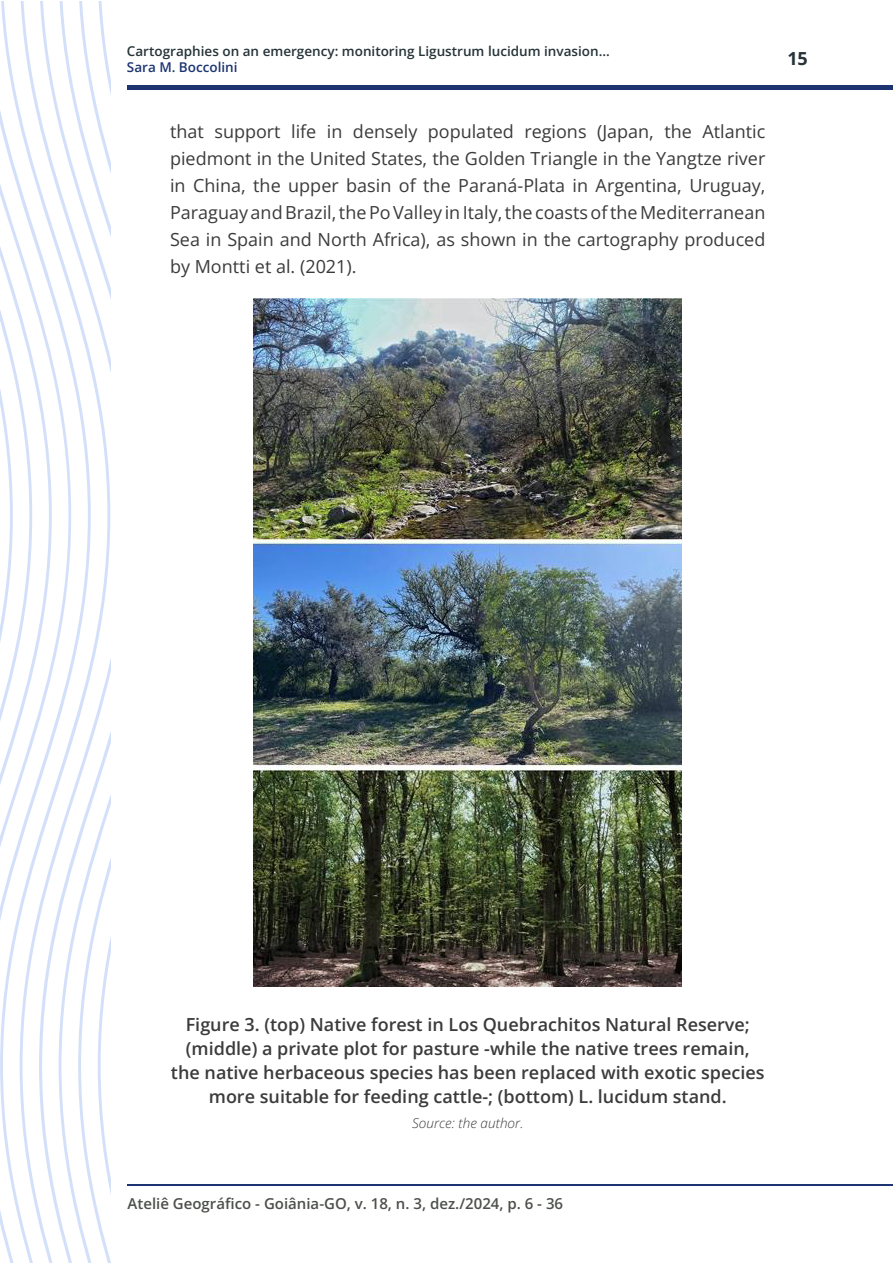
<style>
.page{position:relative;width:893px;height:1263px;background:#fff}
.page>*{position:absolute;margin:0;border:0;box-sizing:border-box;transform-origin:0 0}
.t1{font:18px/27px "Open Sans";color:#3c3b3b;text-align:justify}
.t2{font:600 18px/24px "Open Sans";color:#3c3b3b;text-align:center}
.t3{font:700 18px "Open Sans";color:#263338}
.t4{font:600 15px "Open Sans";color:#4c4f4a}
.t5{font:600 13.5px "Open Sans";color:#263338}
.t6{font:italic 300 13.5px "Open Sans";color:#3c3b3b}
.t7{font:600 13.5px "Open Sans";color:#1c3571}
</style>
<div class="page">
<hr style="left:128px;top:85px;width:765px;height:4px;background:#1c3571">
<hr style="left:128px;top:1184px;width:765px;height:1px;background:#1c3571">
<svg style="left:91px;top:2px;width:19px;height:1261px"></svg>
<svg style="left:71px;top:2px;width:20px;height:1261px"></svg>
<svg style="left:52px;top:2px;width:19px;height:1261px"></svg>
<svg style="left:32px;top:2px;width:20px;height:1261px"></svg>
<svg style="left:0;top:2px;width:32px;height:1261px"></svg>
<img style="left:254px;top:299px;width:428px;height:688px">
<p class="t5" style="left:127px;top:41px;width:484px">Cartographies on an emergency: monitoring Ligustrum lucidum invasion...</p>
<p class="t7" style="left:127px;top:58px;width:112px">Sara M. Boccolini</p>
<p class="t1" style="left:170px;top:118px;width:597px">that support life in densely populated regions (Japan, the Atlantic piedmont in the United States, the Golden Triangle in the Yangtze river in China, the upper basin of the Paraná-Plata in Argentina, Uruguay, Paraguay and Brazil, the Po Valley in Italy, the coasts of the Mediterranean Sea in Spain and North Africa), as shown in the cartography produced by Montti et al. (2021).</p>
<p class="t3" style="left:787px;top:46px;width:22px">15</p>
<p class="t2" style="left:171px;top:1012px;width:595px">Figure 3. (top) Native forest in Los Quebrachitos Natural Reserve; (middle) a private plot for pasture -while the native trees remain, the native herbaceous species has been replaced with exotic species more suitable for feeding cattle-; (bottom) L. lucidum stand.</p>
<p class="t6" style="left:412px;top:1114px;width:113px">Source: the author.</p>
<p class="t4" style="left:128px;top:1193px;width:437px">Ateliê Geográfico - Goiânia-GO, v. 18, n. 3, dez./2024, p. 6 - 36</p>
</div>
